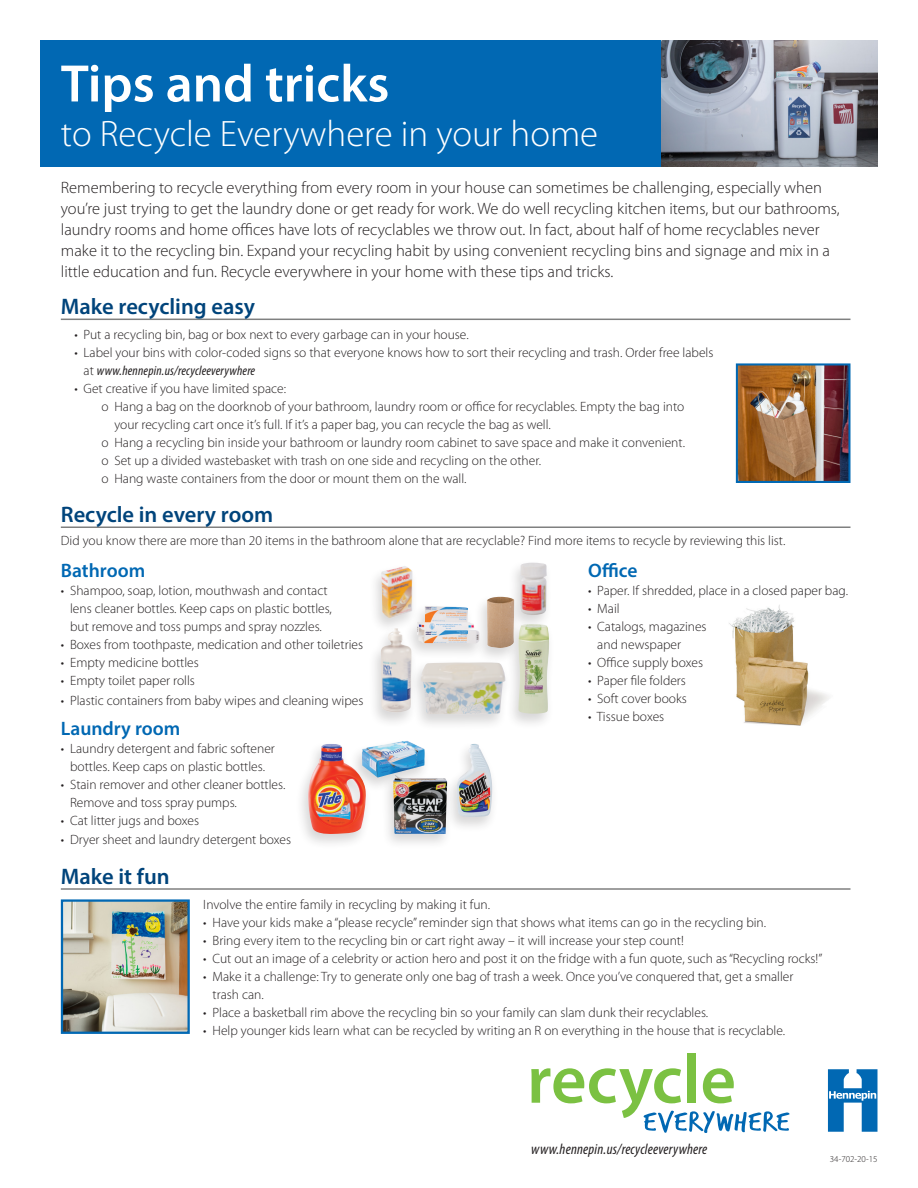
<style>
.page{position:relative;width:918px;height:1188px;background:#fff}
.page>*{position:absolute;margin:0;border:0;box-sizing:border-box;transform-origin:0 0}
.t1{font:600 53.25px "Myriad Pro";color:#fff}
.t2{font:300 36.9px "Myriad Pro";color:#fff}
.t3{font:600 22.5px "Myriad Pro";color:#00447b}
.t4{font:600 19.5px "Myriad Pro";color:#0168b3}
.t5{font:300 16.5px/21px "Myriad Pro";color:#231f20}
.t6{font:italic condensed 15px "Myriad Pro";letter-spacing:.015em;color:#231f20}
.t7{font:300 13.5px/18px "Myriad Pro";color:#231f20}
.t8{font:300 9px "Myriad Pro";color:#231f20}
.s1{font-weight:400;font-style:italic;font-stretch:condensed}
</style>
<div class="page">
<div style="left:40px;top:40px;width:622px;height:127px;background:#0168b3"></div>
<img style="left:662px;top:40px;width:216px;height:127px">
<div style="left:687px;top:1054px;width:9px;height:49px;background:#7bc142"></div>
<svg style="left:531px;top:1068px;width:258px;height:65px"></svg>
<svg style="left:828px;top:1069px;width:49px;height:63px"></svg>
<hr style="left:61px;top:526px;width:790px;height:2px;background:#7f8080">
<hr style="left:61px;top:319px;width:790px;height:1px;background:#7f8080">
<img style="left:64px;top:902px;width:123px;height:129px">
<div style="left:61px;top:899px;width:129px;height:135px;border:2px solid #0168b3"></div>
<hr style="left:61px;top:888px;width:790px;height:2px;background:#7f8080">
<img style="left:739px;top:366px;width:109px;height:114px">
<div style="left:736px;top:363px;width:115px;height:120px;border:2px solid #0168b3"></div>
<div style="left:380px;top:773px;width:73px;height:77px;background:#231f20;opacity:.18"></div>
<img style="left:393px;top:775px;width:54px;height:59px">
<div style="left:295px;top:741px;width:77px;height:109px;background:#231f20;opacity:.18"></div>
<img style="left:307px;top:744px;width:59px;height:90px">
<div style="left:349px;top:738px;width:82px;height:55px;background:#231f20;opacity:.18"></div>
<img style="left:362px;top:741px;width:63px;height:37px">
<div style="left:444px;top:741px;width:55px;height:92px;background:#231f20;opacity:.18"></div>
<img style="left:457px;top:744px;width:35px;height:73px">
<div style="left:474px;top:594px;width:46px;height:70px;background:#231f20;opacity:.18"></div>
<img style="left:487px;top:597px;width:21px;height:51px">
<div style="left:505px;top:621px;width:51px;height:109px;background:#231f20;opacity:.18"></div>
<img style="left:518px;top:631px;width:32px;height:84px">
<div style="left:408px;top:660px;width:103px;height:70px;background:#231f20;opacity:.18"></div>
<img style="left:421px;top:662px;width:84px;height:52px">
<div style="left:368px;top:626px;width:50px;height:103px;background:#231f20;opacity:.18"></div>
<img style="left:381px;top:634px;width:31px;height:81px">
<div style="left:404px;top:603px;width:82px;height:56px;background:#231f20;opacity:.18"></div>
<img style="left:417px;top:606px;width:62px;height:38px">
<div style="left:508px;top:560px;width:45px;height:71px;background:#231f20;opacity:.18"></div>
<img style="left:520px;top:563px;width:27px;height:52px">
<div style="left:369px;top:563px;width:50px;height:71px;background:#231f20;opacity:.18"></div>
<img style="left:381px;top:566px;width:32px;height:53px">
<img style="left:729px;top:605px;width:100px;height:121px">
<p class="t1" style="left:61px;top:50px;width:330px">Tips and tricks</p>
<p class="t2" style="left:61px;top:113px;width:539px">to Recycle Everywhere in your home</p>
<p class="t5" style="left:61px;top:177px;width:780px">Remembering to recycle everything from every room in your house can sometimes be challenging, especially when you’re just trying to get the laundry done or get ready for work. We do well recycling kitchen items, but our bathrooms, laundry rooms and home offices have lots of recyclables we throw out. In fact, about half of home recyclables never make it to the recycling bin. Expand your recycling habit by using convenient recycling bins and signage and mix in a little education and fun. Recycle everywhere in your home with these tips and tricks.</p>
<p class="t3" style="left:61px;top:292px;width:196px">Make recycling easy</p>
<p class="t7" style="left:74px;top:326px;width:396px">• Put a recycling bin, bag or box next to every garbage can in your house.</p>
<p class="t7" style="left:84px;top:344px;width:631px;text-indent:-9px">• Label your bins with color-coded signs so that everyone knows how to sort their recycling and trash. Order free labels at <span class="s1">www.hennepin.us/recycleeverywhere</span></p>
<p class="t7" style="left:74px;top:380px;width:213px">• Get creative if you have limited space:</p>
<p class="t7" style="left:114px;top:398px;width:571px;text-indent:-13px">o Hang a bag on the doorknob of your bathroom, laundry room or office for recyclables. Empty the bag into your recycling cart once it’s full. If it’s a paper bag, you can recycle the bag as well.</p>
<p class="t7" style="left:101px;top:434px;width:585px">o Hang a recycling bin inside your bathroom or laundry room cabinet to save space and make it convenient.</p>
<p class="t7" style="left:101px;top:452px;width:441px">o Set up a divided wastebasket with trash on one side and recycling on the other.</p>
<p class="t7" style="left:101px;top:470px;width:367px">o Hang waste containers from the door or mount them on the wall.</p>
<p class="t3" style="left:61px;top:500px;width:214px">Recycle in every room</p>
<p class="t7" style="left:61px;top:532px;width:726px">Did you know there are more than 20 items in the bathroom alone that are recyclable? Find more items to recycle by reviewing this list.</p>
<p class="t4" style="left:61px;top:558px;width:86px">Bathroom</p>
<p class="t7" style="left:70px;top:582px;width:263px;text-indent:-9px">• Shampoo, soap, lotion, mouthwash and contact lens cleaner bottles. Keep caps on plastic bottles, but remove and toss pumps and spray nozzles.</p>
<p class="t7" style="left:61px;top:636px;width:304px">• Boxes from toothpaste, medication and other toiletries</p>
<p class="t7" style="left:61px;top:654px;width:140px">• Empty medicine bottles</p>
<p class="t7" style="left:61px;top:672px;width:136px">• Empty toilet paper rolls</p>
<p class="t7" style="left:61px;top:691px;width:304px">• Plastic containers from baby wipes and cleaning wipes</p>
<p class="t4" style="left:61px;top:716px;width:121px">Laundry room</p>
<p class="t7" style="left:61px;top:739px;width:216px;text-align:center">• Laundry detergent and fabric softener bottles. Keep caps on plastic bottles.</p>
<p class="t7" style="left:70px;top:775px;width:217px;text-indent:-9px">• Stain remover and other cleaner bottles.<br>Remove and toss spray pumps.</p>
<p class="t7" style="left:61px;top:811px;width:140px">• Cat litter jugs and boxes</p>
<p class="t7" style="left:61px;top:831px;width:232px">• Dryer sheet and laundry detergent boxes</p>
<p class="t3" style="left:61px;top:862px;width:110px">Make it fun</p>
<p class="t4" style="left:588px;top:558px;width:51px">Office</p>
<p class="t7" style="left:588px;top:582px;width:261px">• Paper. If shredded, place in a closed paper bag.</p>
<p class="t7" style="left:588px;top:600px;width:33px">• Mail</p>
<p class="t7" style="left:597px;top:618px;width:111px;text-indent:-9px">• Catalogs, magazines and newspaper</p>
<p class="t7" style="left:588px;top:654px;width:117px">• Office supply boxes</p>
<p class="t7" style="left:588px;top:672px;width:99px">• Paper file folders</p>
<p class="t7" style="left:588px;top:690px;width:100px">• Soft cover books</p>
<p class="t7" style="left:588px;top:708px;width:78px">• Tissue boxes</p>
<p class="t7" style="left:203px;top:895px;width:288px">Involve the entire family in recycling by making it fun.</p>
<p class="t7" style="left:203px;top:913px;width:564px">• Have your kids make a “please recycle” reminder sign that shows what items can go in the recycling bin.</p>
<p class="t7" style="left:203px;top:931px;width:482px">• Bring every item to the recycling bin or cart right away – it will increase your step count!</p>
<p class="t7" style="left:203px;top:949px;width:620px">• Cut out an image of a celebrity or action hero and post it on the fridge with a fun quote, such as “Recycling rocks!”</p>
<p class="t7" style="left:213px;top:967px;width:582px;text-indent:-9px">• Make it a challenge: Try to generate only one bag of trash a week. Once you’ve conquered that, get a smaller trash can.</p>
<p class="t7" style="left:203px;top:1003px;width:506px">• Place a basketball rim above the recycling bin so your family can slam dunk their recyclables.</p>
<p class="t7" style="left:203px;top:1021px;width:583px">• Help younger kids learn what can be recycled by writing an R on everything in the house that is recyclable.</p>
<p class="t6" style="left:531px;top:1140px;width:177px">www.hennepin.us/recycleeverywhere</p>
<p class="t8" style="left:830px;top:1154px;width:49px">34-702-20-15</p>
</div>
